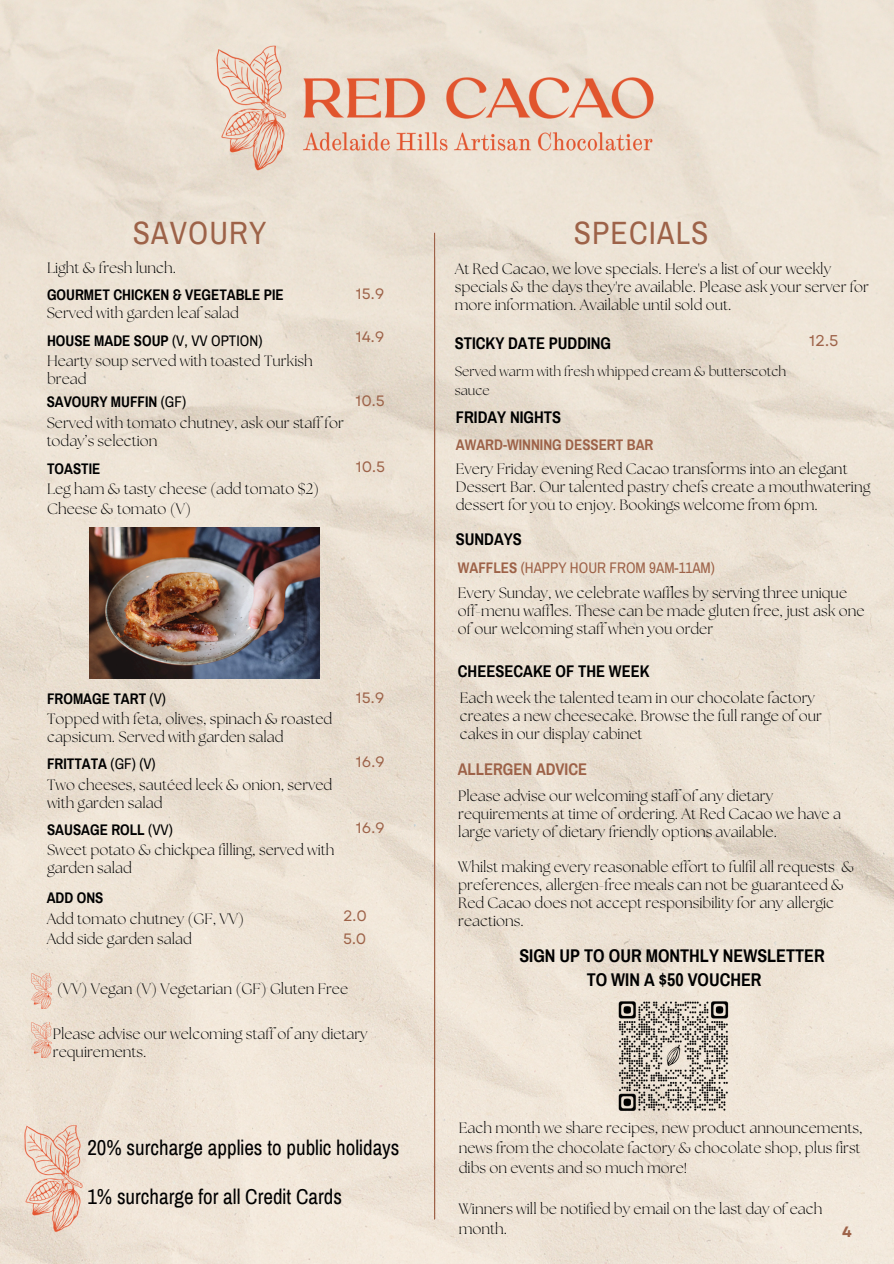
<style>
.page{position:relative;width:894px;height:1264px;background:#fff}
.page>*{position:absolute;margin:0;border:0;box-sizing:border-box;transform-origin:0 0}
.t1{font:31.5px "Archivo Narrow";letter-spacing:.035em;color:#9d6248}
.t2{font:21px "Archivo Narrow";color:#000}
.t3{font:700 18px/24.8px "Archivo Narrow";color:#000;text-align:center}
.t4{font:700 16.5px "Archivo Narrow";color:#000}
.t5{font:700 16.5px "Archivo Narrow";color:#9d6248}
.t6{font:15.6px "Garet";color:#9d6248}
.t7{font:300 15px/18px "The Seasons";color:#000}
.t8{font:700 15px "Archivo Narrow";color:#000}
.t9{font:15px "Garet";color:#9d6248}
.t10{font:15px "Archivo Narrow";color:#9d6248}
.t11{font:700 15px "Archivo Narrow";color:#9d6248}
.t12{font:700 15px "Garet";color:#9d6248}
.t13{font:300 13.5px/19.2px "The Seasons";color:#000}
.s1{font-weight:400}
.s2{font-weight:700}
</style>
<div class="page">
<img style="left:0;top:0;width:893px;height:1263px">
<img style="left:616px;top:998px;width:115px;height:117px">
<hr style="left:434px;top:233px;width:1px;height:985px;background:#9d6248">
<img style="left:89px;top:527px;width:230px;height:151px">
<img style="left:207px;top:44px;width:454px;height:129px">
<img style="left:30px;top:973px;width:23px;height:35px">
<img style="left:30px;top:1022px;width:23px;height:35px">
<img style="left:20px;top:1115px;width:67px;height:123px">
<h6 class="t1" style="left:133px;top:216px;width:135px">SAVOURY</h6>
<h6 class="t7" style="left:47px;top:260px;width:131px">Light &amp; fresh lunch.</h6>
<h5 class="t8" style="left:47px;top:287px;width:238px">GOURMET CHICKEN &amp; VEGETABLE PIE</h5>
<h3 class="t7" style="left:47px;top:305px;width:194px">Served with garden leaf salad</h3>
<h6 class="t8" style="left:47px;top:333px;width:217px">HOUSE MADE SOUP <span class="s1">(V, VV OPTION)</span></h6>
<h3 class="t7" style="left:47px;top:353px;width:267px">Hearty soup served with toasted Turkish bread</h3>
<h6 class="t8" style="left:47px;top:394px;width:141px">SAVOURY MUFFIN <span class="s1">(GF)</span></h6>
<h4 class="t7" style="left:47px;top:414px;width:298px">Served with tomato chutney, ask our staff for today’s selection</h4>
<h6 class="t8" style="left:47px;top:461px;width:55px">TOASTIE</h6>
<h6 class="t7" style="left:47px;top:479px;width:273px;line-height:20.2px">Leg ham &amp; tasty cheese (add tomato $2)<br>Cheese &amp; tomato (V)</h6>
<h3 class="t9" style="left:356px;top:283px;width:30px">15.9</h3>
<h6 class="t9" style="left:356px;top:326px;width:30px">14.9</h6>
<h6 class="t9" style="left:355px;top:390px;width:31px">10.5</h6>
<h6 class="t9" style="left:356px;top:456px;width:31px">10.5</h6>
<h4 class="t8" style="left:47px;top:691px;width:120px">FROMAGE TART <span class="s1">(V)</span></h4>
<h6 class="t9" style="left:356px;top:687px;width:30px">15.9</h6>
<h6 class="t7" style="left:47px;top:710px;width:287px">Topped with feta, olives, spinach &amp; roasted capsicum. Served with garden salad</h6>
<h6 class="t7" style="left:47px;top:776px;width:287px">Two cheeses, sautéed leek &amp; onion, served with garden salad</h6>
<h3 class="t8" style="left:47px;top:756px;width:110px">FRITTATA <span class="s1">(GF) (V)</span></h3>
<p class="t9" style="left:356px;top:750px;width:30px">16.9</p>
<h5 class="t8" style="left:47px;top:822px;width:127px">SAUSAGE ROLL <span class="s1">(VV)</span></h5>
<h6 class="t9" style="left:356px;top:816px;width:30px">16.9</h6>
<h6 class="t7" style="left:47px;top:842px;width:289px">Sweet potato &amp; chickpea filling, served with garden salad</h6>
<h1 class="t8" style="left:47px;top:889px;width:58px">ADD ONS</h1>
<h1 class="t7" style="left:47px;top:909px;width:199px;line-height:20.2px">Add tomato chutney (GF, VV)<br>Add side garden salad</h1>
<h6 class="t9" style="left:343px;top:904px;width:25px">2.0</h6>
<p class="t9" style="left:343px;top:927px;width:25px">5.0</p>
<h3 class="t7" style="left:57px;top:981px;width:293px">(VV) Vegan (V) Vegetarian (GF) Gluten Free</h3>
<h5 class="t7" style="left:53px;top:1026px;width:316px">Please advise our welcoming staff of any dietary requirements.</h5>
<p class="t2" style="left:87px;top:1136px;width:313px">20% surcharge applies to public holidays</p>
<h6 class="t2" style="left:87px;top:1185px;width:256px">1% surcharge for all Credit Cards</h6>
<h6 class="t1" style="left:573px;top:216px;width:136px">SPECIALS</h6>
<h4 class="t7" style="left:454px;top:261px;width:415px">At Red Cacao, we love specials. Here's a list of our weekly specials &amp; the days they're available. Please ask your server for more information. Available until sold out.</h4>
<h2 class="t4" style="left:454px;top:335px;width:158px">STICKY DATE PUDDING</h2>
<h2 class="t13" style="left:454px;top:362px;width:333px">Served warm with fresh whipped cream &amp; butterscotch sauce</h2>
<p class="t6" style="left:808px;top:329px;width:31px">12.5</p>
<h6 class="t4" style="left:456px;top:409px;width:107px">FRIDAY NIGHTS</h6>
<p class="t7" style="left:456px;top:461px;width:416px">Every Friday evening Red Cacao transforms into an elegant<br>Dessert Bar. Our talented pastry chefs create a mouthwatering dessert for you to enjoy. Bookings welcome from 6pm.</p>
<h5 class="t4" style="left:455px;top:531px;width:68px">SUNDAYS</h5>
<h6 class="t11" style="left:456px;top:437px;width:199px">AWARD-WINNING DESSERT BAR</h6>
<h6 class="t10" style="left:457px;top:559px;width:258px"><span class="s2">WAFFLES</span> (HAPPY HOUR FROM 9AM-11AM)</h6>
<h6 class="t7" style="left:457px;top:585px;width:408px">Every Sunday, we celebrate waffles by serving three unique off-menu waffles. These can be made gluten free, just ask one of our welcoming staff when you order</h6>
<h3 class="t4" style="left:457px;top:663px;width:193px">CHEESECAKE OF THE WEEK</h3>
<h6 class="t7" style="left:459px;top:690px;width:364px">Each week the talented team in our chocolate factory creates a new cheesecake. Browse the full range of our cakes in our display cabinet</h6>
<h6 class="t5" style="left:457px;top:760px;width:131px">ALLERGEN ADVICE</h6>
<h6 class="t7" style="left:458px;top:788px;width:384px">Please advise our welcoming staff of any dietary requirements at time of ordering. At Red Cacao we have a large variety of dietary friendly options available.</h6>
<h5 class="t7" style="left:458px;top:858px;width:397px">Whilst making every reasonable effort to fulfil all requests &amp; preferences, allergen-free meals can not be guaranteed &amp; Red Cacao does not accept responsibility for any allergic reactions.</h5>
<h4 class="t3" style="left:519px;top:943px;width:307px">SIGN UP TO OUR MONTHLY NEWSLETTER<br>TO WIN A $50 VOUCHER</h4>
<h6 class="t7" style="left:458px;top:1118px;width:405px;line-height:20.2px">Each month we share recipes, new product announcements, news from the chocolate factory &amp; chocolate shop, plus first dibs on events and so much more!</h6>
<h6 class="t7" style="left:458px;top:1199px;width:365px;line-height:20.2px">Winners will be notified by email on the last day of each month.</h6>
<h5 class="t12" style="left:842px;top:1221px;width:11px">4</h5>
</div>
